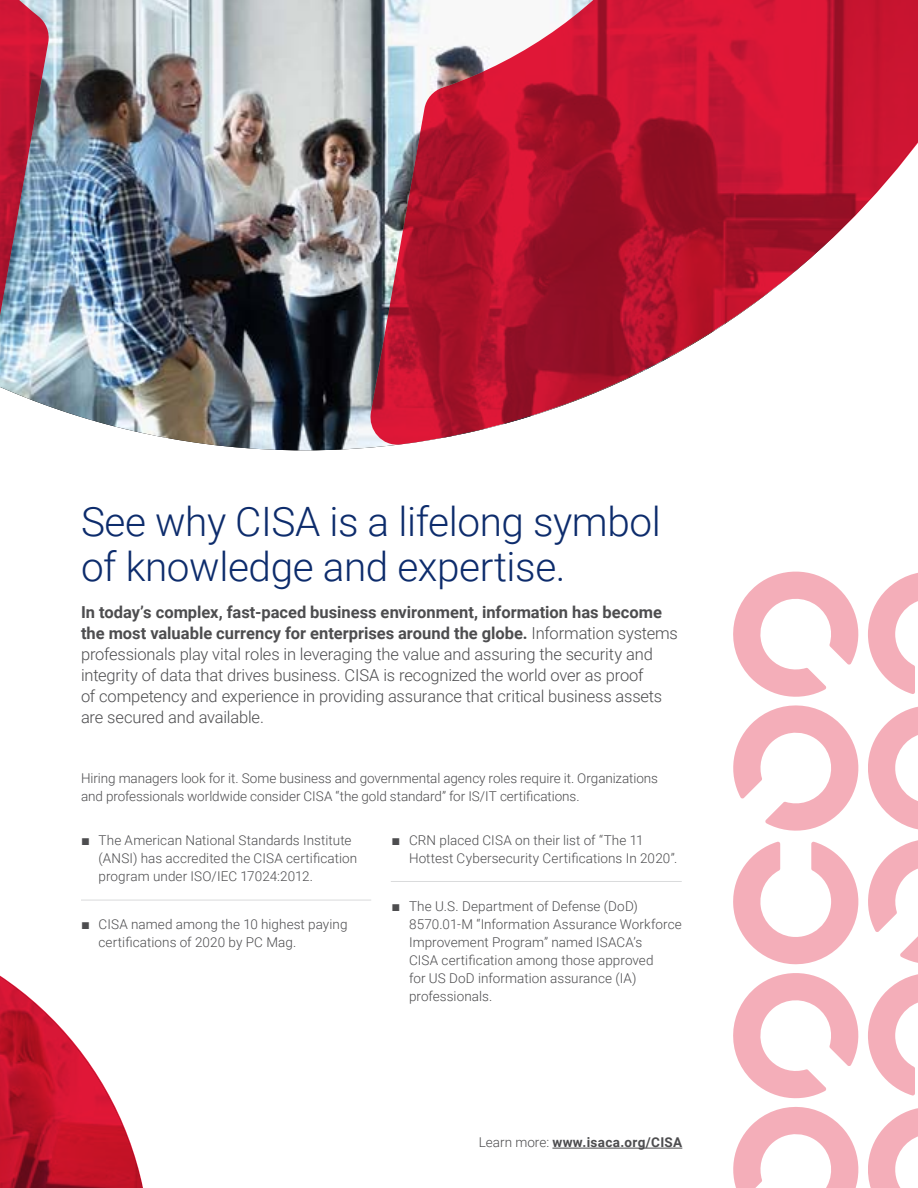
<style>
.page{position:relative;width:918px;height:1188px;background:#fff}
.page>*{position:absolute;margin:0;border:0;box-sizing:border-box;transform-origin:0 0}
.t1{font:300 40.5px/45px "Roboto";letter-spacing:-.01em;color:#0d2c6c}
.t2{font:300 16.5px/21px "Roboto";letter-spacing:-.01em;color:#4d4d4f}
.t3{font:300 13.5px/18px "Roboto";letter-spacing:.005em;color:#4d4d4f}
.t4{font:700 13.5px "Roboto";letter-spacing:.025em;color:#4d4d4f}
.s1{font-weight:700}
.s2{font-family:"Apex Sans Book C";font-weight:400}
.s3{font-weight:300}
</style>
<div class="page">
<svg style="left:0;top:975px;width:143px;height:213px"></svg>
<svg style="left:733px;top:571px;width:185px;height:617px"></svg>
<hr style="left:81px;top:900px;width:290px;height:1px;background:#939598">
<hr style="left:391px;top:881px;width:291px;height:1px;background:#939598">
<hr style="left:552px;top:1148px;width:130px;height:1px;background:#4d4d4f">
<img style="left:0;top:0;width:918px;height:447px">
<h1 class="t1" style="left:81px;top:497px;width:581px">See why CISA is a lifelong symbol of knowledge and expertise.</h1>
<p class="t2" style="left:81px;top:601px;width:598px"><span class="s1">In today’s complex, fast-paced business environment, information has become the most valuable currency for enterprises around the globe.</span> Information systems professionals play vital roles in leveraging the value and assuring the security and integrity of data that drives business. CISA is recognized the world over as proof<br>of competency and experience in providing assurance that critical business assets are secured and available.</p>
<p class="t3" style="left:81px;top:769px;width:579px">Hiring managers look for it. Some business and governmental agency roles require it. Organizations and professionals worldwide consider CISA “the gold standard” for IS/IT certifications.</p>
<p class="t3" style="left:99px;top:831px;width:260px;text-indent:-18px"><span class="s2">¬</span> The American National Standards Institute (ANSI) has accredited the CISA certification program under ISO/IEC 17024:2012.</p>
<p class="t3" style="left:99px;top:915px;width:250px;text-indent:-18px"><span class="s2">¬</span> CISA named among the 10 highest paying certifications of 2020 by PC Mag.</p>
<p class="t3" style="left:409px;top:831px;width:270px;text-indent:-18px"><span class="s2">¬</span> CRN placed CISA on their list of “The 11<br>Hottest Cybersecurity Certifications In 2020”.</p>
<p class="t3" style="left:409px;top:897px;width:274px;text-indent:-18px"><span class="s2">¬</span> The U.S. Department of Defense (DoD)<br>8570.01-M “Information Assurance Workforce Improvement Program” named ISACA’s<br>CISA certification among those approved<br>for US DoD information assurance (IA) professionals.</p>
<p class="t4" style="left:479px;top:1133px;width:205px"><span class="s3">Learn more:</span> www.isaca.org/CISA</p>
</div>
